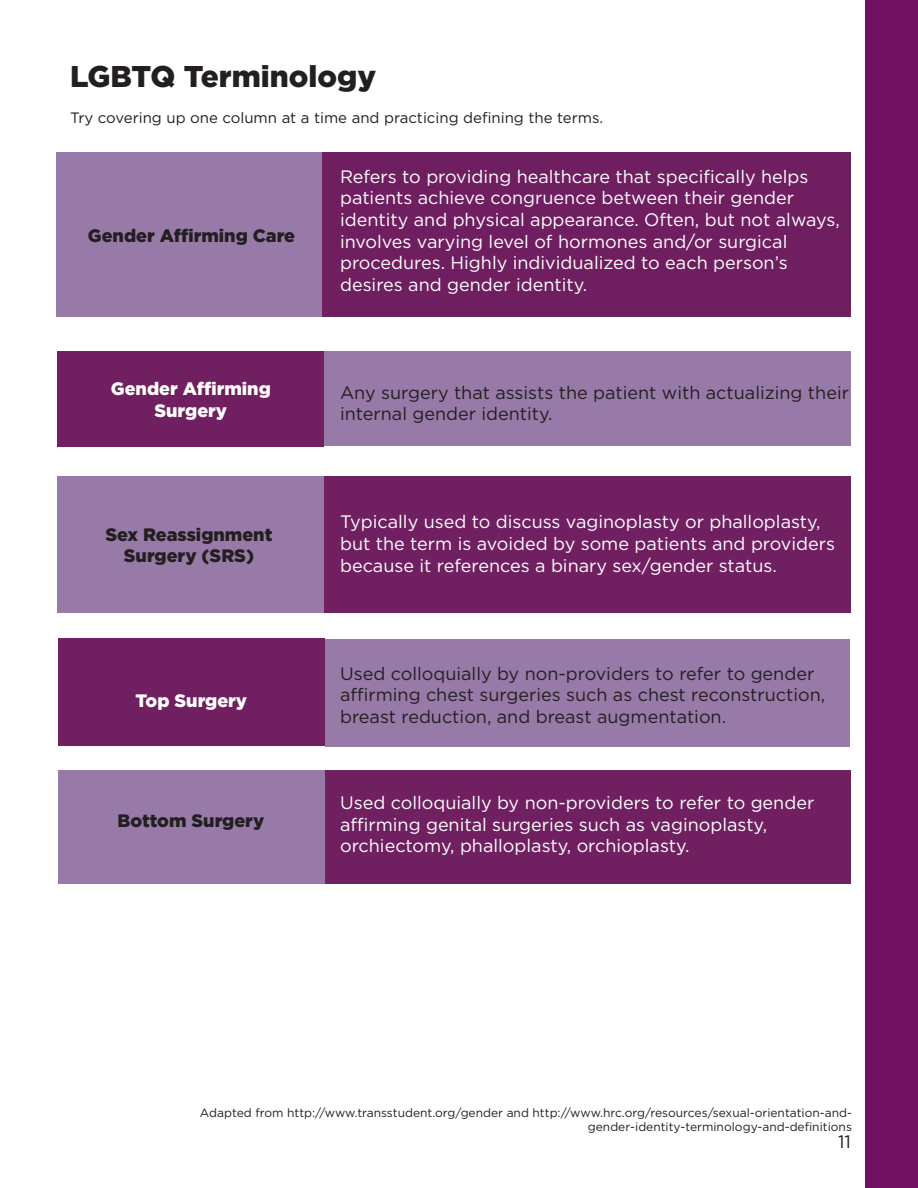
<style>
.page{position:relative;width:918px;height:1188px;background:#fff}
.page>*{position:absolute;margin:0;border:0;box-sizing:border-box;transform-origin:0 0}
.t1{font:900 30px "Gotham";color:#231f20}
.t2{font:18px/21.6px "Gotham";color:#fff}
.t3{font:18px/21.6px "Gotham";color:#231f20}
.t4{font:900 18px/21.6px "Gotham";color:#231f20;text-align:center}
.t5{font:900 18px/21.6px "Gotham";color:#fff;text-align:center}
.t6{font:15px "Gotham";color:#231f20}
.t7{font:12px/14.4px "Gotham";color:#231f20;text-align:right}
</style>
<div class="page">
<div style="left:324px;top:352px;width:527px;height:94px;background:#987aa8"></div>
<div style="left:324px;top:476px;width:527px;height:137px;background:#701f60"></div>
<div style="left:325px;top:639px;width:525px;height:108px;background:#987aa8"></div>
<div style="left:326px;top:770px;width:525px;height:114px;background:#701f60"></div>
<div style="left:321px;top:152px;width:530px;height:165px;background:#6f1e60"></div>
<div style="left:58px;top:638px;width:267px;height:108px;background:#701f60"></div>
<div style="left:58px;top:351px;width:266px;height:95px;background:#701f60"></div>
<div style="left:58px;top:476px;width:266px;height:137px;background:#987aa8"></div>
<div style="left:59px;top:770px;width:266px;height:114px;background:#987aa8"></div>
<div style="left:56px;top:152px;width:266px;height:165px;background:#987aa8"></div>
<div style="left:866px;top:0;width:52px;height:1188px;background:#710f60"></div>
<h1 class="t1" style="left:70px;top:55px;width:308px">LGBTQ Terminology</h1>
<p class="t6" style="left:70px;top:108px;width:535px">Try covering up one column at a time and practicing defining the terms.</p>
<p class="t4" style="left:88px;top:224px;width:209px">Gender Affirming Care</p>
<p class="t5" style="left:111px;top:378px;width:161px">Gender Affirming<br>Surgery</p>
<p class="t4" style="left:106px;top:523px;width:168px">Sex Reassignment<br>Surgery (SRS)</p>
<p class="t5" style="left:135px;top:690px;width:113px">Top Surgery</p>
<p class="t4" style="left:117px;top:810px;width:148px">Bottom Surgery</p>
<p class="t2" style="left:340px;top:165px;width:501px">Refers to providing healthcare that specifically helps patients achieve congruence between their gender identity and physical appearance. Often, but not always, involves varying level of hormones and/or surgical procedures. Highly individualized to each person’s desires and gender identity.</p>
<p class="t3" style="left:340px;top:381px;width:510px">Any surgery that assists the patient with actualizing their internal gender identity.</p>
<p class="t2" style="left:340px;top:511px;width:497px">Typically used to discuss vaginoplasty or phalloplasty, but the term is avoided by some patients and providers because it references a binary sex/gender status.</p>
<p class="t3" style="left:340px;top:662px;width:487px">Used colloquially by non-providers to refer to gender affirming chest surgeries such as chest reconstruction, breast reduction, and breast augmentation.</p>
<p class="t2" style="left:340px;top:792px;width:476px">Used colloquially by non-providers to refer to gender affirming genital surgeries such as vaginoplasty, orchiectomy, phalloplasty, orchioplasty.</p>
<p class="t7" style="left:200px;top:1105px;width:654px">Adapted from http://www.transstudent.org/gender and http://www.hrc.org/resources/sexual-orientation-and&shy;gender-identity-terminology-and-definitions</p>
<p class="t3" style="left:838px;top:1131px;width:14px">11</p>
</div>
